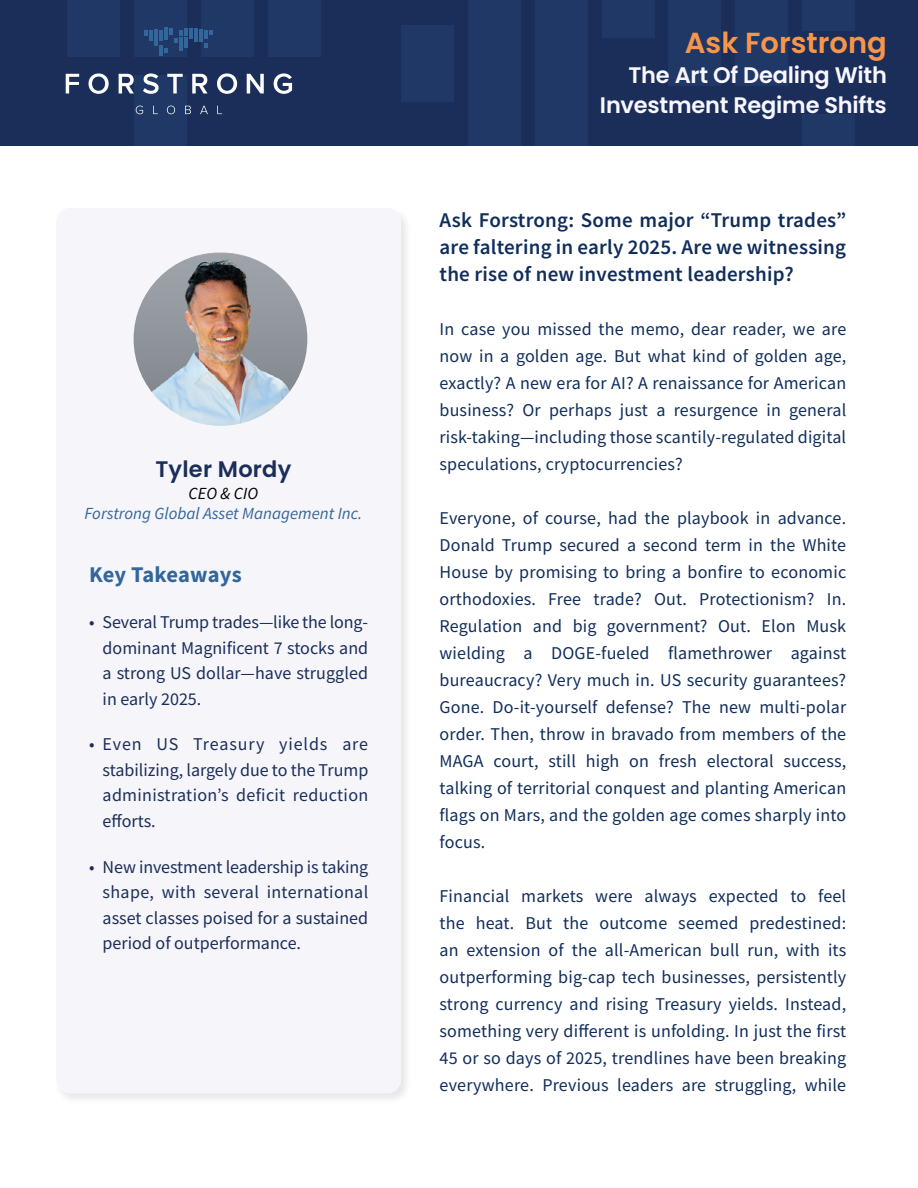
<style>
.page{position:relative;width:918px;height:1188px;background:#fff}
.page>*{position:absolute;margin:0;border:0;box-sizing:border-box;transform-origin:0 0}
.t1{font:30px "Source Sans Pro";letter-spacing:.085em;color:#f8f7ff;scale:1.05 1}
.t2{font:600 28.95px "Poppins";color:#f7964a}
.t3{font:600 22.5px/30px "Poppins";letter-spacing:-.01em;color:#f8f7ff;text-align:right}
.Sub-Head{font:700 22.5px "Source Sans Pro";color:#33679b}
.Paragraph_Heading{font:600 22.5px "Poppins";letter-spacing:.01em;color:#1b2e5a}
.t4{font:600 21px/27px "Source Sans Pro";letter-spacing:.01em;color:#102d5b;text-align:justify}
.t5{font:18px/27px "Source Sans Pro";letter-spacing:.01em;color:#102d5b;text-align:justify}
.t6{font:18px/25.5px "Source Sans Pro";color:#1b2e5a;text-align:justify}
.Paragraph_Heading-2{font:italic 16.95px/20.2px "Source Sans Pro";color:#33679b;text-align:center}
.s1{color:#000}
</style>
<div class="page">
<div style="left:0;top:0;width:918px;height:146px;background:#1b2e5a"></div>
<div style="left:68px;top:0;width:52px;height:57px;background:#203866"></div>
<div style="left:602px;top:0;width:52px;height:38px;background:#203866"></div>
<div style="left:669px;top:0;width:52px;height:86px;background:#203866"></div>
<div style="left:735px;top:0;width:53px;height:86px;background:#203866"></div>
<div style="left:802px;top:0;width:53px;height:31px;background:#203866"></div>
<div style="left:802px;top:114px;width:53px;height:31px;background:#203866"></div>
<div style="left:535px;top:0;width:53px;height:145px;background:#203866"></div>
<div style="left:468px;top:0;width:53px;height:145px;background:#203866"></div>
<div style="left:402px;top:26px;width:52px;height:76px;background:#203866"></div>
<div style="left:268px;top:0;width:52px;height:57px;background:#203866"></div>
<div style="left:201px;top:0;width:53px;height:57px;background:#203866"></div>
<div style="left:134px;top:0;width:53px;height:57px;background:#203866"></div>
<div style="left:134px;top:75px;width:53px;height:70px;background:#203866"></div>
<svg style="left:144px;top:30px;width:4px;height:6px"></svg>
<hr style="left:149px;top:30px;width:4px;height:10px;background:#33679b">
<hr style="left:189px;top:28px;width:4px;height:11px;background:#33679b">
<hr style="left:194px;top:28px;width:4px;height:14px;background:#33679b">
<hr style="left:199px;top:29px;width:4px;height:13px;background:#33679b">
<svg style="left:204px;top:31px;width:9px;height:17px"></svg>
<svg style="left:164px;top:28px;width:24px;height:24px"></svg>
<hr style="left:159px;top:30px;width:4px;height:10px;background:#33679b">
<hr style="left:159px;top:46px;width:4px;height:10px;background:#33679b">
<hr style="left:154px;top:29px;width:4px;height:11px;background:#33679b">
<svg style="left:154px;top:41px;width:4px;height:5px"></svg>
<svg style="left:66px;top:74px;width:13px;height:19px"></svg>
<svg style="left:89px;top:73px;width:20px;height:21px"></svg>
<svg style="left:119px;top:74px;width:15px;height:19px"></svg>
<svg style="left:143px;top:73px;width:16px;height:21px"></svg>
<svg style="left:167px;top:74px;width:16px;height:19px"></svg>
<svg style="left:192px;top:74px;width:16px;height:19px"></svg>
<svg style="left:217px;top:73px;width:20px;height:21px"></svg>
<svg style="left:247px;top:74px;width:17px;height:19px"></svg>
<svg style="left:274px;top:73px;width:18px;height:21px"></svg>
<svg style="left:136px;top:106px;width:7px;height:8px"></svg>
<svg style="left:153px;top:106px;width:5px;height:8px"></svg>
<svg style="left:167px;top:106px;width:8px;height:8px"></svg>
<svg style="left:185px;top:106px;width:6px;height:8px"></svg>
<svg style="left:200px;top:106px;width:8px;height:8px"></svg>
<svg style="left:217px;top:106px;width:5px;height:8px"></svg>
<div style="left:54px;top:206px;width:359px;height:899px;background:#f5f5f5"></div>
<div style="left:56px;top:208px;width:345px;height:885px;background:#f6f5fa;border-radius:14px"></div>
<img style="left:134px;top:252px;width:173px;height:174px;border-radius:87px">
<p class="Paragraph_Heading" style="left:155px;top:456px;width:137px">Tyler Mordy</p>
<p class="Paragraph_Heading-2" style="left:84px;top:483px;width:279px"><span class="s1">CEO &amp; CIO<br></span>Forstrong Global Asset Management Inc.</p>
<p class="Sub-Head" style="left:89px;top:560px;width:154px">Key Takeaways</p>
<p class="t6" style="left:103px;top:609px;width:267px;text-indent:-14px">• Several Trump trades—like the long&shy;dominant Magnificent 7 stocks and a strong US dollar—have struggled in early 2025.</p>
<p class="t6" style="left:103px;top:732px;width:267px;text-indent:-14px">• Even US Treasury yields are stabilizing, largely due to the Trump administration’s deficit reduction efforts.</p>
<p class="t6" style="left:103px;top:854px;width:267px;text-indent:-14px">• New investment leadership is taking shape, with several international asset classes poised for a sustained period of outperformance.</p>
<h2 class="t2" style="left:685px;top:26px;width:204px">Ask Forstrong</h2>
<p class="t3" style="left:600px;top:60px;width:288px">The Art Of Dealing With<br>Investment Regime Shifts</p>
<h1 class="t1" style="left:411px;top:52px;width:441px">GLOBAL ASSET MIX APPROACH</h1>
<p class="t4" style="left:440px;top:206px;width:408px">Ask Forstrong: Some major “Trump trades” are faltering in early 2025. Are we witnessing the rise of new investment leadership?</p>
<p class="t5" style="left:440px;top:315px;width:408px">In case you missed the memo, dear reader, we are now in a golden age. But what kind of golden age, exactly? A new era for AI? A renaissance for American business? Or perhaps just a resurgence in general risk-taking—including those scantily-regulated digital speculations, cryptocurrencies?</p>
<p class="t5" style="left:440px;top:504px;width:408px">Everyone, of course, had the playbook in advance.<br>Donald Trump secured a second term in the White House by promising to bring a bonfire to economic orthodoxies. Free trade? Out. Protectionism? In.<br>Regulation and big government? Out. Elon Musk wielding a DOGE-fueled flamethrower against bureaucracy? Very much in. US security guarantees?<br>Gone. Do-it-yourself defense? The new multi-polar order. Then, throw in bravado from members of the MAGA court, still high on fresh electoral success, talking of territorial conquest and planting American flags on Mars, and the golden age comes sharply into focus.</p>
<p class="t5" style="left:440px;top:882px;width:408px">Financial markets were always expected to feel the heat. But the outcome seemed predestined: an extension of the all-American bull run, with its outperforming big-cap tech businesses, persistently strong currency and rising Treasury yields. Instead, something very different is unfolding. In just the first 45 or so days of 2025, trendlines have been breaking everywhere. Previous leaders are struggling, while</p>
</div>
